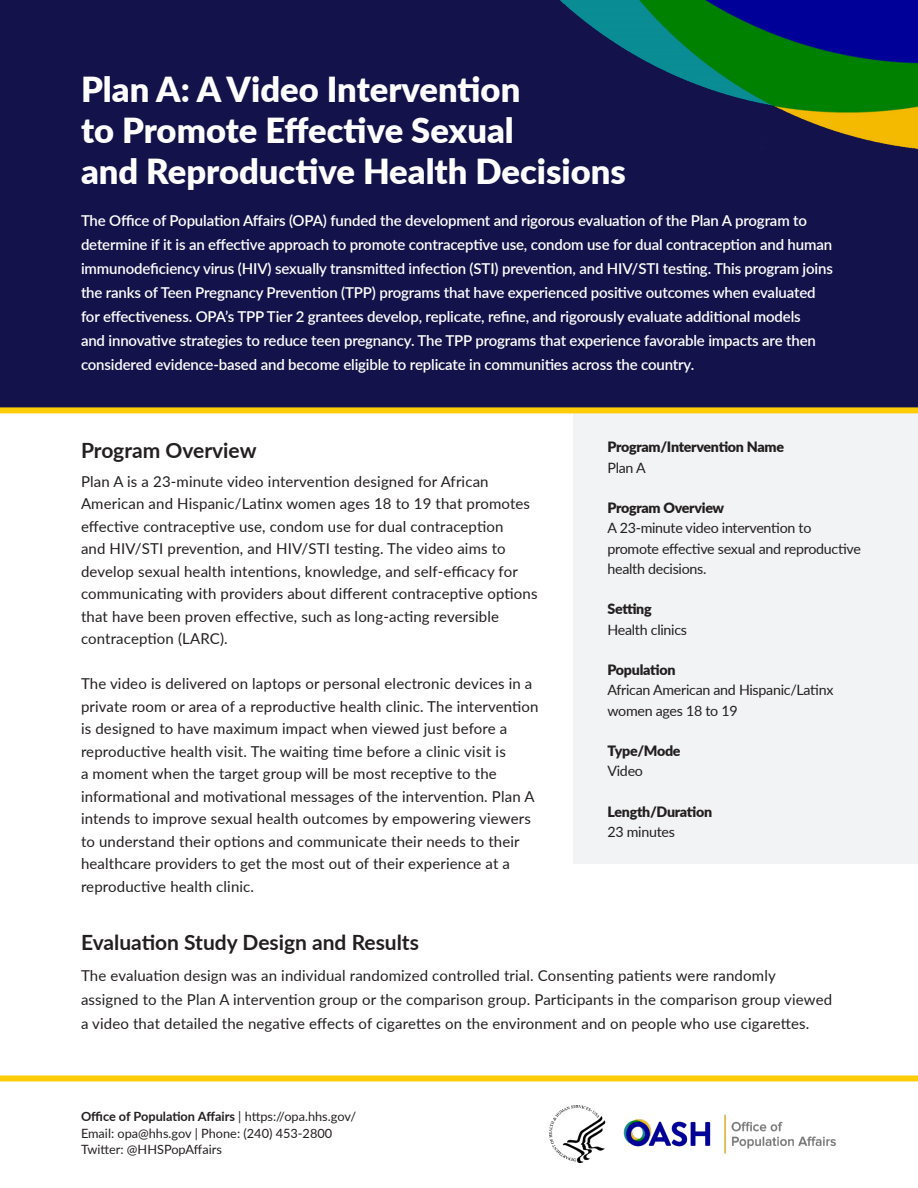
<style>
.page{position:relative;width:918px;height:1188px;background:#fff}
.page>*{position:absolute;margin:0;border:0;box-sizing:border-box;transform-origin:0 0}
.t1{font:900 34.5px/41.4px "Lato";color:#fff}
.t2{font:700 21px "Lato";color:#231f20}
.t3{font:15px/22.5px "Lato";letter-spacing:.01em;color:#231f20}
.t4{font:600 15px/24px "Lato";letter-spacing:-.01em;color:#fff}
.t5{font:14.25px/20.2px "Lato";letter-spacing:-.02em;color:#231f20}
.t6{font:900 14.25px "Lato";letter-spacing:-.02em;color:#231f20}
.t7{font:12.75px/16.5px "Lato";color:#231f20}
.s1{font-weight:700}
</style>
<div class="page">
<div style="left:0;top:1076px;width:918px;height:6px;background:#fecd08"></div>
<div style="left:0;top:0;width:918px;height:410px;background:#13124a"></div>
<img style="left:549px;top:1106px;width:287px;height:56px">
<div style="left:574px;top:413px;width:344px;height:451px;background:#f2f3f4"></div>
<div style="left:0;top:407px;width:918px;height:6px;background:#fecd08"></div>
<img style="left:560px;top:0;width:358px;height:149px">
<h1 class="t1" style="left:81px;top:67px;width:546px">Plan A: A Video Intervention<br>to Promote Effective Sexual<br>and Reproductive Health Decisions</h1>
<p class="t4" style="left:81px;top:208px;width:753px">The Office of Population Affairs (OPA) funded the development and rigorous evaluation of the Plan A program to determine if it is an effective approach to promote contraceptive use, condom use for dual contraception and human immunodeficiency virus (HIV) sexually transmitted infection (STI) prevention, and HIV/STI testing. This program joins the ranks of Teen Pregnancy Prevention (TPP) programs that have experienced positive outcomes when evaluated for effectiveness. OPA’s TPP Tier 2 grantees develop, replicate, refine, and rigorously evaluate additional models<br>and innovative strategies to reduce teen pregnancy. The TPP programs that experience favorable impacts are then considered evidence-based and become eligible to replicate in communities across the country.</p>
<h2 class="t2" style="left:81px;top:434px;width:177px">Program Overview</h2>
<p class="t3" style="left:81px;top:469px;width:458px">Plan A is a 23-minute video intervention designed for African American and Hispanic/Latinx women ages 18 to 19 that promotes effective contraceptive use, condom use for dual contraception<br>and HIV/STI prevention, and HIV/STI testing. The video aims to develop sexual health intentions, knowledge, and self-efficacy for communicating with providers about different contraceptive options that have been proven effective, such as long-acting reversible contraception (LARC).</p>
<p class="t3" style="left:81px;top:672px;width:459px">The video is delivered on laptops or personal electronic devices in a private room or area of a reproductive health clinic. The intervention is designed to have maximum impact when viewed just before a reproductive health visit. The waiting time before a clinic visit is<br>a moment when the target group will be most receptive to the informational and motivational messages of the intervention. Plan A intends to improve sexual health outcomes by empowering viewers to understand their options and communicate their needs to their healthcare providers to get the most out of their experience at a reproductive health clinic.</p>
<p class="t6" style="left:608px;top:437px;width:178px">Program/Intervention Name</p>
<p class="t5" style="left:608px;top:457px;width:40px">Plan A</p>
<p class="t6" style="left:608px;top:497px;width:118px">Program Overview</p>
<p class="t5" style="left:607px;top:518px;width:255px">A 23-minute video intervention to promote effective sexual and reproductive health decisions.</p>
<p class="t6" style="left:608px;top:599px;width:46px">Setting</p>
<p class="t5" style="left:608px;top:619px;width:81px">Health clinics</p>
<p class="t6" style="left:608px;top:659px;width:69px">Population</p>
<p class="t5" style="left:608px;top:680px;width:227px">African American and Hispanic/Latinx women ages 18 to 19</p>
<p class="t6" style="left:608px;top:740px;width:75px">Type/Mode</p>
<p class="t5" style="left:608px;top:761px;width:37px">Video</p>
<p class="t6" style="left:608px;top:801px;width:106px">Length/Duration</p>
<p class="t5" style="left:608px;top:821px;width:69px">23 minutes</p>
<h2 class="t2" style="left:81px;top:927px;width:340px">Evaluation Study Design and Results</h2>
<p class="t3" style="left:81px;top:963px;width:753px;line-height:24px">The evaluation design was an individual randomized controlled trial. Consenting patients were randomly assigned to the Plan A intervention group or the comparison group. Participants in the comparison group viewed a video that detailed the negative effects of cigarettes on the environment and on people who use cigarettes.</p>
<p class="t7" style="left:81px;top:1108px;width:277px"><span class="s1">Office of Population Affairs</span> | https://opa.hhs.gov/<br>Email: opa@hhs.gov | Phone: (240) 453-2800<br>Twitter: @HHSPopAffairs</p>
</div>
